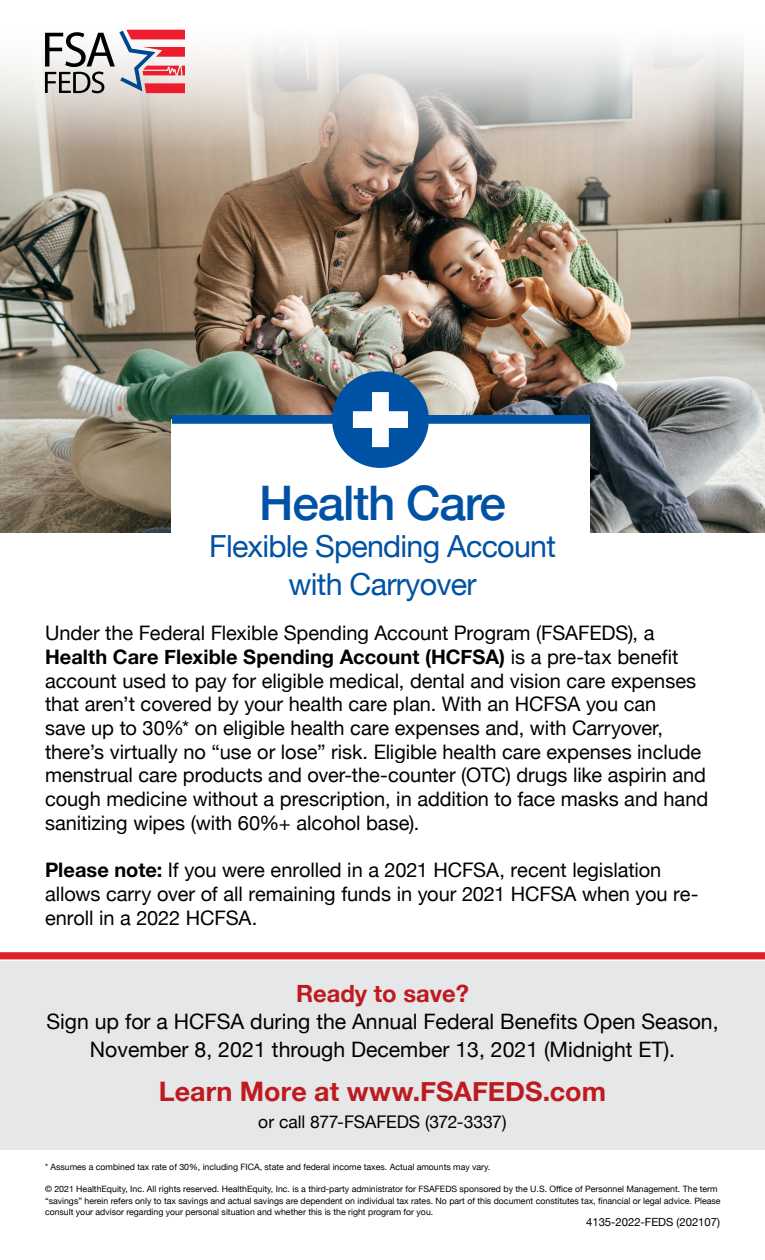
<style>
.page{position:relative;width:765px;height:1260px;background:#fff}
.page>*{position:absolute;margin:0;border:0;box-sizing:border-box;transform-origin:0 0}
.t1{font:500 47.62px "Helvetica Neue";letter-spacing:-.025em;color:#0052a4}
.t2{font:30.5px/37.4px "Helvetica Neue";letter-spacing:-.025em;color:#0052a4;text-align:center}
.t3{font:700 26.88px "Helvetica Neue";letter-spacing:.005em;color:#be1a20}
.t4{font:700 23.75px "Helvetica Neue";color:#be1a20}
.t5{font:21.25px/27.5px "Helvetica Neue";color:#000;text-align:center}
.t6{font:20px/23.8px "Helvetica Neue";letter-spacing:-.005em;color:#000}
.t7{font:17.5px "Helvetica Neue";letter-spacing:-.005em;color:#000}
.t8{font:11.25px "Helvetica Neue";color:#000}
.t9{font:8.75px/11.2px "Helvetica Neue";color:#000}
.s1{font-weight:700}
</style>
<div class="page">
<div style="left:0;top:962px;width:765px;height:188px;background:#e6e7e8"></div>
<div style="left:0;top:952px;width:765px;height:7px;background:#e01f26"></div>
<img style="left:0;top:243px;width:765px;height:290px">
<div style="left:172px;top:419px;width:418px;height:187px;background:#fff"></div>
<img style="left:0;top:29px;width:765px;height:214px">
<div style="left:172px;top:415px;width:418px;height:9px;background:#0052a4"></div>
<div style="left:332px;top:371px;width:97px;height:97px;background:#0052a4;border-radius:50%"></div>
<svg style="left:353px;top:392px;width:55px;height:55px"></svg>
<svg style="left:45px;top:30px;width:140px;height:63px"></svg>
<h1 class="t1" style="left:259px;top:465px;width:248px">Health Care</h1>
<h1 class="t2" style="left:209px;top:529px;width:348px">Flexible Spending Account with Carryover</h1>
<p class="t6" style="left:45px;top:622px;width:665px">Under the Federal Flexible Spending Account Program (FSAFEDS), a <span class="s1">Health Care Flexible Spending Account (HCFSA)</span> is a pre-tax benefit account used to pay for eligible medical, dental and vision care expenses that aren’t covered by your health care plan. With an HCFSA you can<br>save up to 30%* on eligible health care expenses and, with Carryover, there’s virtually no “use or lose” risk. Eligible health care expenses include menstrual care products and over-the-counter (OTC) drugs like aspirin and cough medicine without a prescription, in addition to face masks and hand sanitizing wipes (with 60%+ alcohol base).</p>
<p class="t6" style="left:45px;top:860px;width:655px"><span class="s1">Please note:</span> If you were enrolled in a 2021 HCFSA, recent legislation allows carry over of all remaining funds in your 2021 HCFSA when you re&shy;enroll in a 2022 HCFSA.</p>
<p class="t4" style="left:296px;top:975px;width:174px">Ready to save?</p>
<p class="t5" style="left:46px;top:1009px;width:674px">Sign up for a HCFSA during the Annual Federal Benefits Open Season,<br>November 8, 2021 through December 13, 2021 (Midnight ET).</p>
<p class="t3" style="left:159px;top:1071px;width:449px">Learn More at www.FSAFEDS.com</p>
<p class="t7" style="left:258px;top:1109px;width:250px">or call 877-FSAFEDS (372-3337)</p>
<p class="t9" style="left:45px;top:1162px;width:447px">* Assumes a combined tax rate of 30%, including FICA, state and federal income taxes. Actual amounts may vary.</p>
<p class="t9" style="left:45px;top:1184px;width:677px">© 2021 HealthEquity, Inc. All rights reserved. HealthEquity, Inc. is a third-party administrator for FSAFEDS sponsored by the U.S. Office of Personnel Management. The term “savings” herein refers only to tax savings and actual savings are dependent on individual tax rates. No part of this document constitutes tax, financial or legal advice. Please consult your advisor regarding your personal situation and whether this is the right program for you.</p>
<p class="t8" style="left:586px;top:1214px;width:135px">4135-2022-FEDS (202107)</p>
</div>
